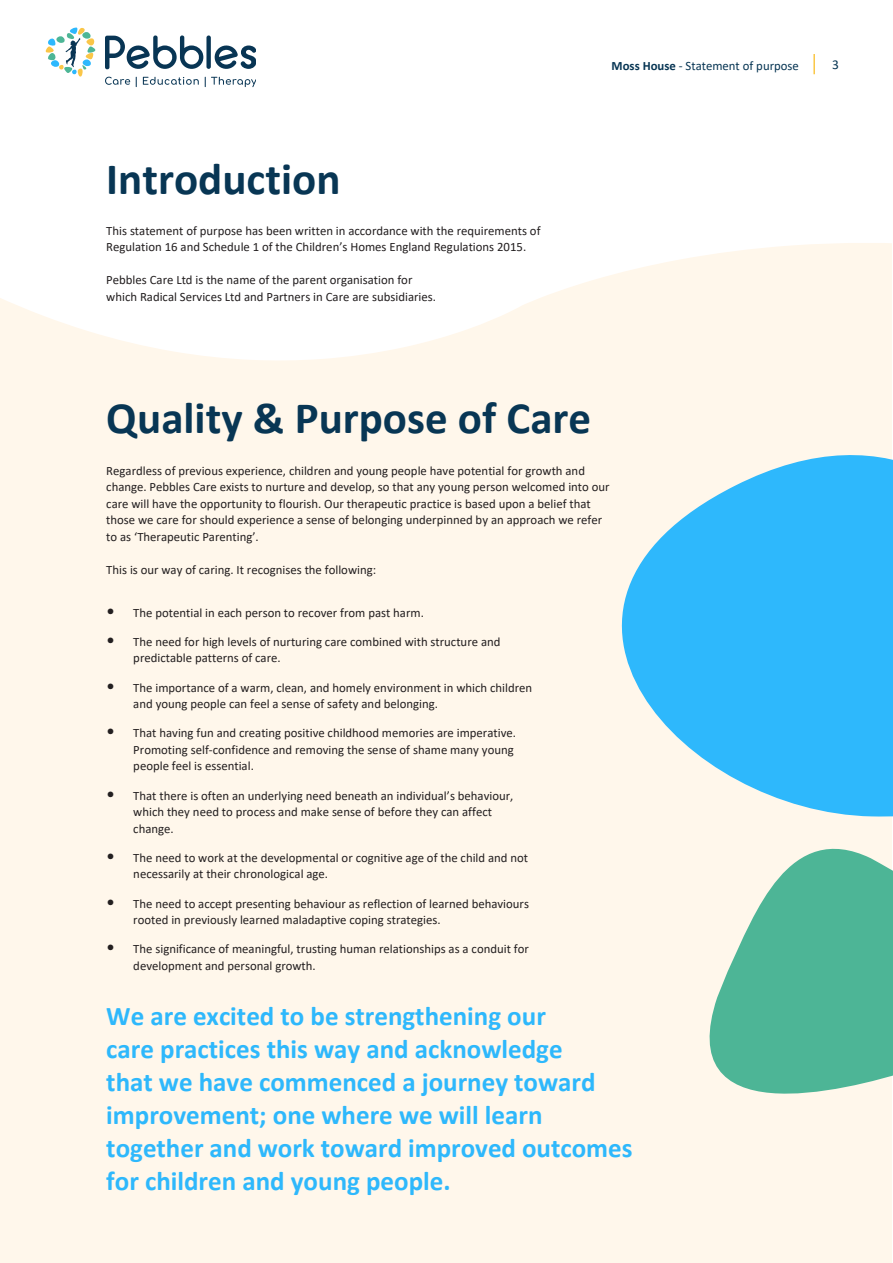
<style>
.page{position:relative;width:893px;height:1263px;background:#fff}
.page>*{position:absolute;margin:0;border:0;box-sizing:border-box;transform-origin:0 0}
.t1{font:700 45px "Calibri";color:#083654}
.t2{font:700 27px/33px "Calibri";color:#2eb8fc}
.t3{font:13.5px "Calibri";color:#083654}
.t4{font:12.75px/16.5px "Calibri";color:#231f20}
.t5{font:12.75px "Calibri";color:#083654}
.s1{font-weight:700}
.s2{font-size:18px}
</style>
<div class="page">
<div style="left:1px;top:117px;width:891px;height:1146px;background:#fff7eb"></div>
<svg style="left:0;top:48px;width:892px;height:350px;fill:#fff"></svg>
<svg style="left:621px;top:455px;width:272px;height:362px;fill:#2eb8fc"></svg>
<svg style="left:709px;top:848px;width:184px;height:246px;fill:#4db596"></svg>
<hr style="left:813px;top:54px;width:2px;height:20px;background:#fac747">
<svg style="left:46px;top:27px;width:52px;height:50px"></svg>
<div style="left:206px;top:35px;width:5px;height:34px;background:#083554;border-radius:2px"></div>
<svg style="left:213px;top:45px;width:42px;height:25px"></svg>
<svg style="left:105px;top:35px;width:98px;height:35px"></svg>
<svg style="left:105px;top:77px;width:25px;height:8px"></svg>
<svg style="left:143px;top:77px;width:56px;height:8px"></svg>
<svg style="left:205px;top:77px;width:50px;height:10px"></svg>
<p class="t1" style="left:106px;top:147px;width:236px">Introduction</p>
<p class="t4" style="left:106px;top:222px;width:436px">This statement of purpose has been written in accordance with the requirements of<br>Regulation 16 and Schedule 1 of the Children’s Homes England Regulations 2015.</p>
<p class="t4" style="left:106px;top:271px;width:331px">Pebbles Care Ltd is the name of the parent organisation for which Radical Services Ltd and Partners in Care are subsidiaries.</p>
<p class="t5" style="left:612px;top:57px;width:189px"><span class="s1">Moss House</span> - Statement of purpose</p>
<p class="t3" style="left:832px;top:56px;width:8px">3</p>
<p class="t1" style="left:106px;top:387px;width:486px">Quality &amp; Purpose of Care</p>
<p class="t4" style="left:106px;top:462px;width:505px">Regardless of previous experience, children and young people have potential for growth and change. Pebbles Care exists to nurture and develop, so that any young person welcomed into our care will have the opportunity to flourish. Our therapeutic practice is based upon a belief that those we care for should experience a sense of belonging underpinned by an approach we refer to as ‘Therapeutic Parenting’.</p>
<p class="t4" style="left:106px;top:561px;width:271px">This is our way of caring. It recognises the following:</p>
<p class="t4" style="left:106px;top:604px;width:319px"><span class="s2">•</span> The potential in each person to recover from past harm.</p>
<p class="t4" style="left:133px;top:633px;width:369px;text-indent:-27px"><span class="s2">•</span> The need for high levels of nurturing care combined with structure and predictable patterns of care.</p>
<p class="t4" style="left:133px;top:679px;width:400px;text-indent:-27px"><span class="s2">•</span> The importance of a warm, clean, and homely environment in which children and young people can feel a sense of safety and belonging.</p>
<p class="t4" style="left:133px;top:724px;width:384px;text-indent:-27px"><span class="s2">•</span> That having fun and creating positive childhood memories are imperative.<br>Promoting self-confidence and removing the sense of shame many young people feel is essential.</p>
<p class="t4" style="left:133px;top:787px;width:382px;text-indent:-27px"><span class="s2">•</span> That there is often an underlying need beneath an individual’s behaviour, which they need to process and make sense of before they can affect change.</p>
<p class="t4" style="left:133px;top:849px;width:396px;text-indent:-27px"><span class="s2">•</span> The need to work at the developmental or cognitive age of the child and not necessarily at their chronological age.</p>
<p class="t4" style="left:133px;top:895px;width:397px;text-indent:-27px"><span class="s2">•</span> The need to accept presenting behaviour as reflection of learned behaviours rooted in previously learned maladaptive coping strategies.</p>
<p class="t4" style="left:133px;top:940px;width:397px;text-indent:-27px"><span class="s2">•</span> The significance of meaningful, trusting human relationships as a conduit for development and personal growth.</p>
<p class="t2" style="left:106px;top:999px;width:528px">We are excited to be strengthening our<br>care practices this way and acknowledge<br>that we have commenced a journey toward improvement; one where we will learn together and work toward improved outcomes for children and young people.</p>
</div>
